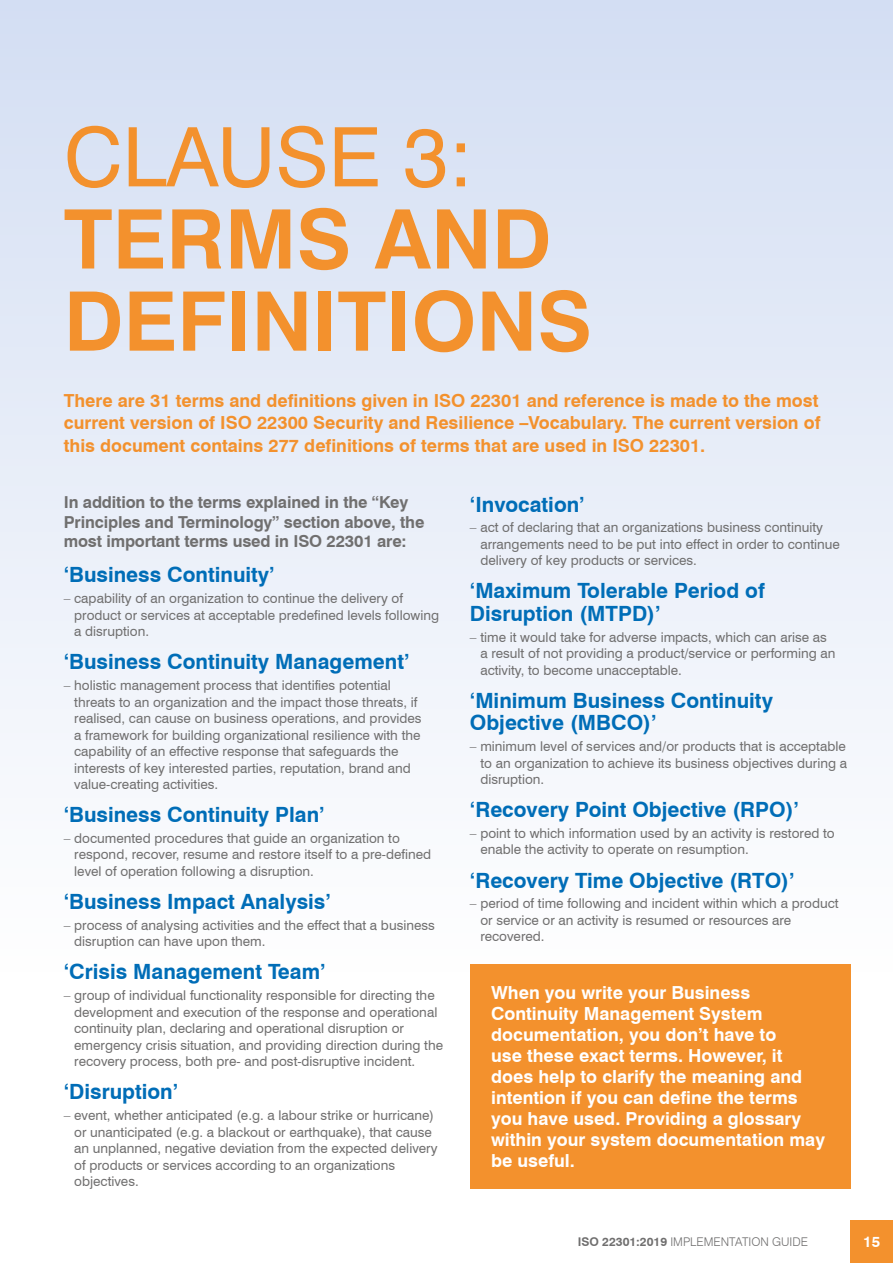
<style>
.page{position:relative;width:893px;height:1263px;background:#fff}
.page>*{position:absolute;margin:0;border:0;box-sizing:border-box;transform-origin:0 0}
.t1{font:700 82.2px/82.2px "Swiss 721 BT";color:#f3912d}
.t2{font:82.2px "Swiss 721 BT";color:#f3912d}
.t3{font:700 21px/22.5px "Swiss 721 BT";color:#006db7}
.t4{font:700 18px/21px "Swiss 721 BT";color:#fff}
.t5{font:700 18px/22.5px "Swiss 721 BT";color:#f3912d}
.t6{font:700 16.5px/19.5px "Swiss 721 BT";letter-spacing:-.01em;color:#706f6f}
.t7{font:700 15px "Swiss 721 BT";color:#fff}
.t8{font:13.5px/16.5px "Swiss 721 BT";color:#706f6f}
.t9{font:300 12px "Swiss 721 BT";color:#706f6f}
.s1{font-weight:700}
</style>
<div class="page">
<div style="left:850px;top:1220px;width:43px;height:43px;background:#f3912d"></div>
<div style="left:0;top:0;width:893px;height:971px;background:linear-gradient(to bottom,#d3def3,#fefefe)"></div>
<div style="left:470px;top:964px;width:380px;height:224px;background:#f3912d"></div>
<h1 class="t2" style="left:64px;top:107px;width:411px">CLAUSE 3:</h1>
<h1 class="t1" style="left:64px;top:197px;width:530px">TERMS AND<br>DEFINITIONS</h1>
<p class="t5" style="left:64px;top:389px;width:758px">There are 31 terms and definitions given in ISO 22301 and reference is made to the most current version of ISO 22300 Security and Resilience –Vocabulary. The current version of this document contains 277 definitions of terms that are used in ISO 22301.</p>
<p class="t6" style="left:64px;top:492px;width:362px">In addition to the terms explained in the “Key<br>Principles and Terminology” section above, the most important terms used in ISO 22301 are:</p>
<h2 class="t3" style="left:64px;top:563px;width:212px">‘Business Continuity’</h2>
<p class="t8" style="left:74px;top:590px;width:366px;text-indent:-10px">– capability of an organization to continue the delivery of product or services at acceptable predefined levels following a disruption.</p>
<h2 class="t3" style="left:64px;top:650px;width:347px">‘Business Continuity Management’</h2>
<p class="t8" style="left:74px;top:677px;width:349px;text-indent:-10px">– holistic management process that identifies potential threats to an organization and the impact those threats, if realised, can cause on business operations, and provides a framework for building organizational resilience with the capability of an effective response that safeguards the interests of key interested parties, reputation, brand and value-creating activities.</p>
<h2 class="t3" style="left:64px;top:803px;width:262px">‘Business Continuity Plan’</h2>
<p class="t8" style="left:74px;top:830px;width:358px;text-indent:-10px">– documented procedures that guide an organization to respond, recover, resume and restore itself to a pre-defined level of operation following a disruption.</p>
<h2 class="t3" style="left:64px;top:890px;width:269px">‘Business Impact Analysis’</h2>
<p class="t8" style="left:74px;top:917px;width:362px;text-indent:-10px">– process of analysing activities and the effect that a business disruption can have upon them.</p>
<h2 class="t3" style="left:64px;top:960px;width:263px">‘Crisis Management Team’</h2>
<p class="t8" style="left:74px;top:987px;width:370px;text-indent:-10px">– group of individual functionality responsible for directing the development and execution of the response and operational continuity plan, declaring and operational disruption or emergency crisis situation, and providing direction during the recovery process, both pre- and post-disruptive incident.</p>
<h2 class="t3" style="left:64px;top:1080px;width:116px">‘Disruption’</h2>
<p class="t8" style="left:74px;top:1107px;width:365px;text-indent:-10px">– event, whether anticipated (e.g. a labour strike or hurricane) or unanticipated (e.g. a blackout or earthquake), that cause an unplanned, negative deviation from the expected delivery of products or services according to an organizations objectives.</p>
<h2 class="t3" style="left:470px;top:493px;width:116px">‘Invocation’</h2>
<p class="t8" style="left:480px;top:519px;width:361px;text-indent:-10px">– act of declaring that an organizations business continuity arrangements need to be put into effect in order to continue delivery of key products or services.</p>
<h2 class="t3" style="left:470px;top:579px;width:296px">‘Maximum Tolerable Period of<br>Disruption (MTPD)’</h2>
<p class="t8" style="left:480px;top:628px;width:357px;text-indent:-10px">– time it would take for adverse impacts, which can arise as a result of not providing a product/service or performing an activity, to become unacceptable.</p>
<h2 class="t3" style="left:470px;top:689px;width:305px">‘Minimum Business Continuity<br>Objective (MBCO)’</h2>
<p class="t8" style="left:480px;top:738px;width:368px;text-align:justify;text-indent:-10px">– minimum level of services and/or products that is acceptable to an organization to achieve its business objectives during a disruption.</p>
<h2 class="t3" style="left:470px;top:798px;width:331px">‘Recovery Point Objective (RPO)’</h2>
<p class="t8" style="left:480px;top:825px;width:356px;text-indent:-10px">– point to which information used by an activity is restored to enable the activity to operate on resumption.</p>
<h2 class="t3" style="left:470px;top:869px;width:326px">‘Recovery Time Objective (RTO)’</h2>
<p class="t8" style="left:480px;top:895px;width:360px;text-indent:-10px">– period of time following and incident within which a product or service or an activity is resumed or resources are recovered.</p>
<p class="t4" style="left:491px;top:982px;width:335px">When you write your Business<br>Continuity Management System documentation, you don’t have to<br>use these exact terms. However, it does help to clarify the meaning and intention if you can define the terms you have used. Providing a glossary within your system documentation may be useful.</p>
<p class="t9" style="left:578px;top:1235px;width:232px"><span class="s1">ISO 22301:2019</span> IMPLEMENTATION GUIDE</p>
<p class="t7" style="left:863px;top:1233px;width:19px">15</p>
</div>
